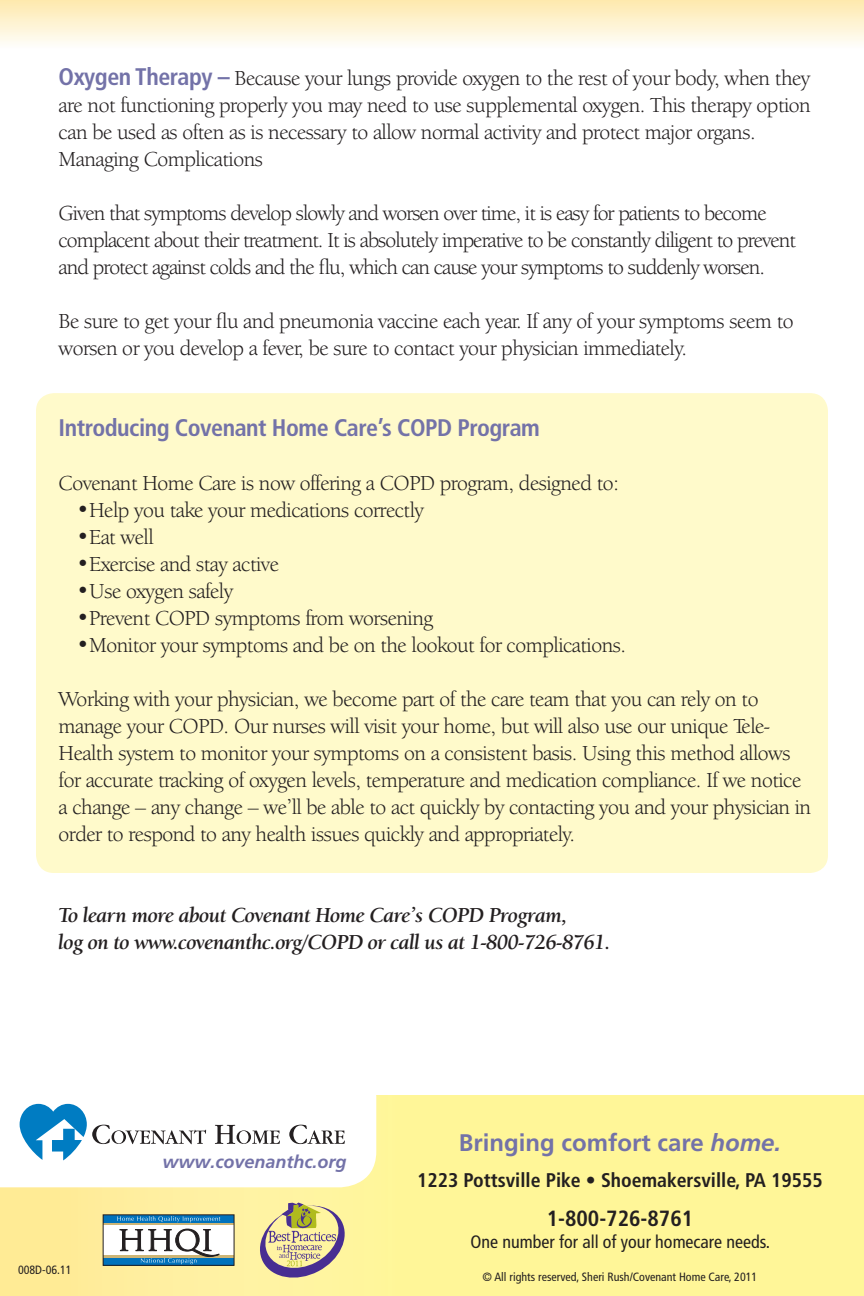
<style>
.page{position:relative;width:864px;height:1296px;background:#fff}
.page>*{position:absolute;margin:0;border:0;box-sizing:border-box;transform-origin:0 0}
.t1{font:700 condensed 24px "Frutiger";letter-spacing:-.02em;color:#7372a8}
.t2{font:700 24px "Frutiger";color:#7372a8}
.t3{font:22px/27px "Berkeley Oldstyle IT Cby BT";letter-spacing:-.02em;color:#231f20}
.t4{font:22px/27px "Berkeley Oldstyle IT Cby BT";letter-spacing:-.04em;color:#231f20}
.t5{font:italic 700 22px/27px "Berkeley Oldstyle IT Cby BT";letter-spacing:-.02em;color:#231f20}
.t6{font:700 condensed 22px "Frutiger";color:#231f20}
.t7{font:700 condensed 19.8px "Frutiger";color:#231f20}
.t8{font:condensed 18px "Frutiger";color:#231f20}
.t9{font:italic 700 18px "Frutiger";color:#7372a8}
.t10{font:condensed 12px "Frutiger";color:#231f20}
.s1{font-family:"Frutiger";font-weight:700;font-stretch:condensed;font-size:24px;color:#7372a8}
.s2{font-style:italic}
</style>
<div class="page">
<div style="left:36px;top:393px;width:792px;height:480px;background:#fffacb;border-radius:18px"></div>
<div style="left:0;top:0;width:864px;height:48px;background:linear-gradient(to bottom,#fee9ad,#fefdf9)"></div>
<div style="left:0;top:1095px;width:864px;height:201px;background:#fff698"></div>
<div style="left:0;top:1095px;width:376px;height:92px;background:#fff"></div>
<svg style="left:20px;top:1104px;width:325px;height:56px"></svg>
<div style="left:103px;top:1222px;width:131px;height:34px;background:#fff"></div>
<hr style="left:103px;top:1223px;width:131px;height:2px;background:#ccb576">
<div style="left:103px;top:1215px;width:131px;height:8px;background:#0072bc"></div>
<hr style="left:103px;top:1255px;width:131px;height:3px;background:#ccb576">
<div style="left:103px;top:1258px;width:131px;height:7px;background:#0072bc"></div>
<svg style="left:117px;top:1216px;width:103px;height:6px"></svg>
<svg style="left:120px;top:1229px;width:99px;height:35px"></svg>
<div style="left:103px;top:1214px;width:131px;height:52px;border:1px solid #231f20"></div>
<svg style="left:260px;top:1203px;width:85px;height:75px"></svg>
<p class="t3" style="left:59px;top:64px;width:754px;text-align:justify"><span class="s1">Oxygen Therapy –</span> Because your lungs provide oxygen to the rest of your body, when they are not functioning properly you may need to use supplemental oxygen. This therapy option can be used as often as is necessary to allow normal activity and protect major organs.</p>
<p class="t3" style="left:59px;top:145px;width:206px">Managing Complications</p>
<p class="t4" style="left:59px;top:199px;width:739px">Given that symptoms develop slowly and worsen over time, it is easy for patients to become complacent about their treatment. It is absolutely imperative to be constantly diligent to prevent and protect against colds and the flu, which can cause your symptoms to suddenly worsen.</p>
<p class="t3" style="left:59px;top:307px;width:736px">Be sure to get your flu and pneumonia vaccine each year. If any of your symptoms seem to worsen or you develop a fever, be sure to contact your physician immediately.</p>
<p class="t1" style="left:59px;top:413px;width:483px">Introducing Covenant Home Care’s COPD Program</p>
<p class="t3" style="left:59px;top:469px;width:562px">Covenant Home Care is now offering a COPD program, designed to:</p>
<p class="t3" style="left:77px;top:496px;width:349px">•Help you take your medications correctly</p>
<p class="t3" style="left:77px;top:523px;width:78px">•Eat well</p>
<p class="t3" style="left:77px;top:550px;width:204px">•Exercise and stay active</p>
<p class="t3" style="left:77px;top:577px;width:158px">•Use oxygen safely</p>
<p class="t3" style="left:77px;top:604px;width:358px">•Prevent COPD symptoms from worsening</p>
<p class="t3" style="left:77px;top:631px;width:551px">•Monitor your symptoms and be on the lookout for complications.</p>
<p class="t3" style="left:59px;top:685px;width:754px">Working with your physician, we become part of the care team that you can rely on to manage your COPD. Our nurses will visit your home, but will also use our unique Tele-Health system to monitor your symptoms on a consistent basis. Using this method allows for accurate tracking of oxygen levels, temperature and medication compliance. If we notice a change – any change – we’ll be able to act quickly by contacting you and your physician in order to respond to any health issues quickly and appropriately.</p>
<p class="t5" style="left:59px;top:901px;width:554px">To learn more about Covenant Home Care’s COPD Program,<br>log on to www.covenanthc.org/COPD or call us at 1-800-726-8761.</p>
<p class="t10" style="left:18px;top:1263px;width:55px">008D-06.11</p>
<p class="t9" style="left:162px;top:1151px;width:186px">www.covenanthc.org</p>
<p class="t2" style="left:459px;top:1129px;width:324px">Bringing comfort care <span class="s2">home.</span></p>
<p class="t7" style="left:417px;top:1168px;width:407px">1223 Pottsville Pike • Shoemakersville, PA 19555</p>
<p class="t6" style="left:547px;top:1206px;width:148px">1-800-726-8761</p>
<p class="t8" style="left:470px;top:1231px;width:301px">One number for all of your homecare needs.</p>
<p class="t10" style="left:483px;top:1269px;width:276px">© All rights reserved, Sheri Rush/Covenant Home Care, 2011</p>
</div>
